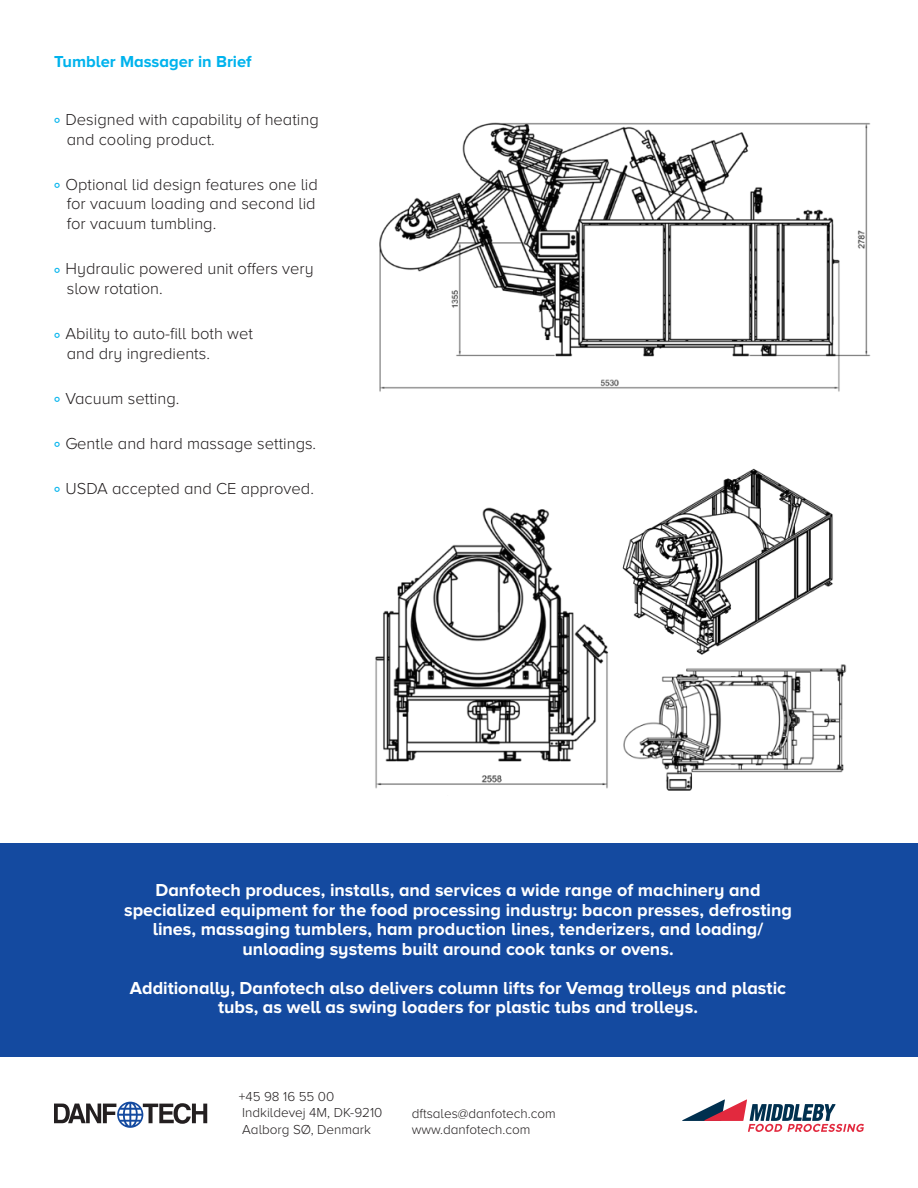
<style>
.page{position:relative;width:918px;height:1188px;background:#fff}
.page>*{position:absolute;margin:0;border:0;box-sizing:border-box;transform-origin:0 0}
.t1{font:700 18px/19.5px "Proxima Nova A";color:#fff;text-align:center}
.t2{font:300 16.5px/19.8px "Proxima Nova A";color:#231f20}
.t3{font:700 16.5px "Proxima Nova A";color:#00b3ed}
.t4{font:300 13.5px "Proxima Nova A";color:#231f20}
.s1{font-weight:400;font-size:21px;color:#00b3ed}
</style>
<div class="page">
<div style="left:0;top:843px;width:918px;height:214px;background:#144aa0"></div>
<svg style="left:54px;top:1102px;width:153px;height:26px"></svg>
<img style="left:380px;top:122px;width:491px;height:270px">
<img style="left:375px;top:468px;width:472px;height:323px">
<svg style="left:682px;top:1099px;width:182px;height:33px"></svg>
<p class="t3" style="left:54px;top:52px;width:199px">Tumbler Massager in Brief</p>
<p class="t2" style="left:67px;top:109px;width:253px;text-indent:-13px"><span class="s1">°</span> Designed with capability of heating and cooling product.</p>
<p class="t2" style="left:67px;top:174px;width:253px;text-indent:-13px"><span class="s1">°</span> Optional lid design features one lid for vacuum loading and second lid for vacuum tumbling.</p>
<p class="t2" style="left:67px;top:259px;width:248px;text-indent:-13px"><span class="s1">°</span> Hydraulic powered unit offers very slow rotation.</p>
<p class="t2" style="left:54px;top:324px;width:201px"><span class="s1">°</span> Ability to auto-fill both wet</p>
<p class="t2" style="left:67px;top:343px;width:145px">and dry ingredients.</p>
<p class="t2" style="left:54px;top:388px;width:127px"><span class="s1">°</span> Vacuum setting.</p>
<p class="t2" style="left:54px;top:433px;width:264px"><span class="s1">°</span> Gentle and hard massage settings.</p>
<p class="t2" style="left:54px;top:478px;width:261px"><span class="s1">°</span> USDA accepted and CE approved.</p>
<p class="t1" style="left:124px;top:880px;width:669px">Danfotech produces, installs, and services a wide range of machinery and specialized equipment for the food processing industry: bacon presses, defrosting lines, massaging tumblers, ham production lines, tenderizers, and loading/ unloading systems built around cook tanks or ovens.</p>
<p class="t1" style="left:130px;top:978px;width:658px">Additionally, Danfotech also delivers column lifts for Vemag trolleys and plastic tubs, as well as swing loaders for plastic tubs and trolleys.</p>
<p class="t4" style="left:239px;top:1089px;width:97px">+45 98 16 55 00</p>
<p class="t4" style="left:242px;top:1106px;width:142px">Indkildevej 4M, DK-9210</p>
<p class="t4" style="left:242px;top:1122px;width:130px">Aalborg SØ, Denmark</p>
<p class="t4" style="left:412px;top:1106px;width:146px">dftsales@danfotech.com</p>
<p class="t4" style="left:412px;top:1122px;width:120px">www.danfotech.com</p>
</div>
